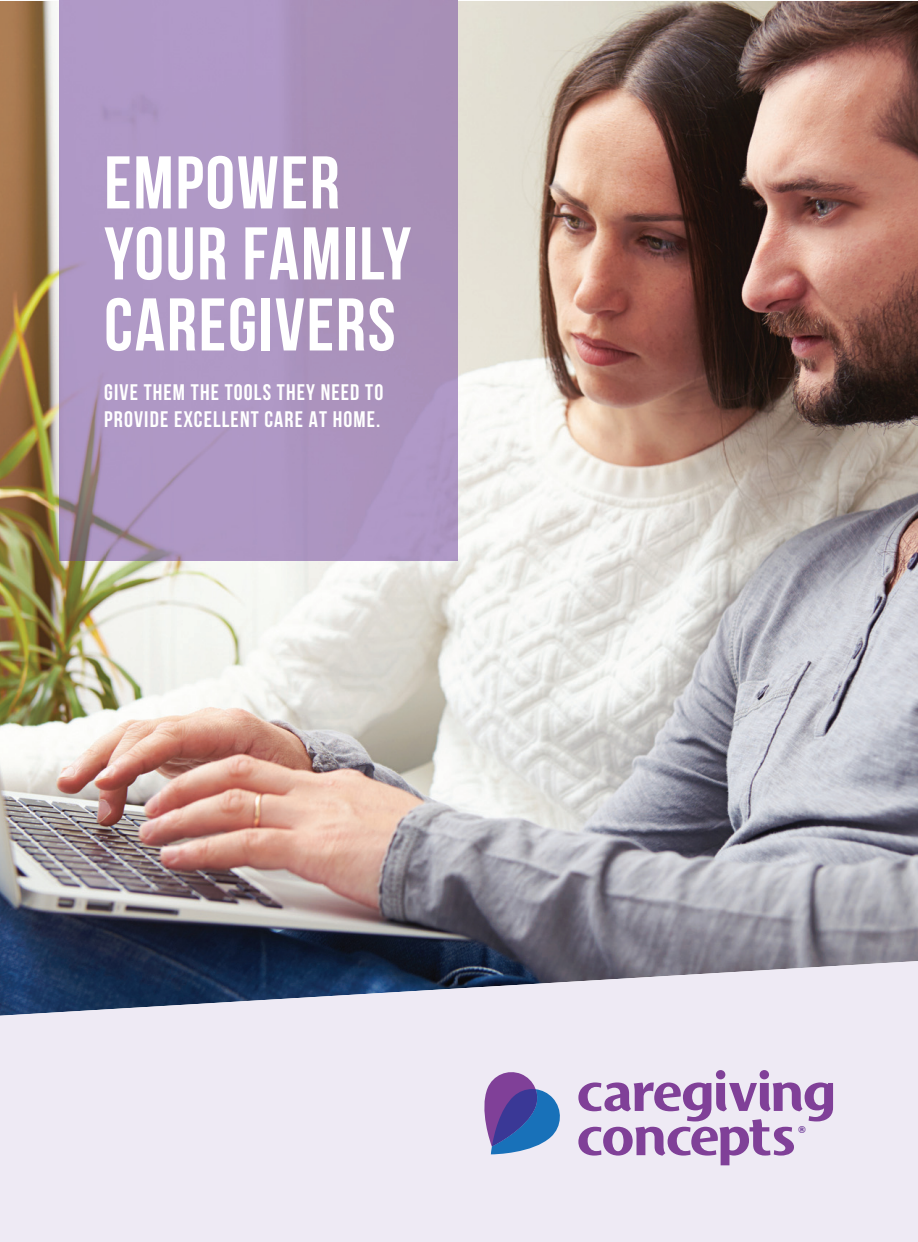
<style>
.page{position:relative;width:918px;height:1242px;background:#fff}
.page>*{position:absolute;margin:0;border:0;box-sizing:border-box;transform-origin:0 0}
.t1{font:700 74.4px/70.9px "Bebas Neue";letter-spacing:.025em;color:#fff}
.t2{font:700 55.2px/44.2px "Mosquito Alt";letter-spacing:-.04em;color:#804098}
.t3{font:700 22.5px/27px "Bebas Neue";letter-spacing:.05em;color:#fff}
.t4{font:700 9.6px "Helvetica";color:#663091}
</style>
<div class="page">
<img style="left:0;top:1px;width:918px;height:959px">
<svg style="left:0;top:960px;width:918px;height:282px;background:#d9d7e3"></svg>
<svg style="left:479px;top:1069px;width:84px;height:85px;background:#7e86c0"></svg>
<img style="left:59px;top:1px;width:398px;height:560px">
<h1 class="t1" style="left:104px;top:147px;width:309px">EMPOWER<br>YOUR FAMILY<br>CAREGIVERS</h1>
<p class="t3" style="left:104px;top:378px;width:281px">GIVE THEM THE TOOLS THEY NEED TO<br>PROVIDE EXCELLENT CARE AT HOME.</p>
<h2 class="t2" style="left:576px;top:1070px;width:262px">caregiving concepts</h2>
<p class="t4" style="left:798px;top:1124px;width:9px">®</p>
</div>
